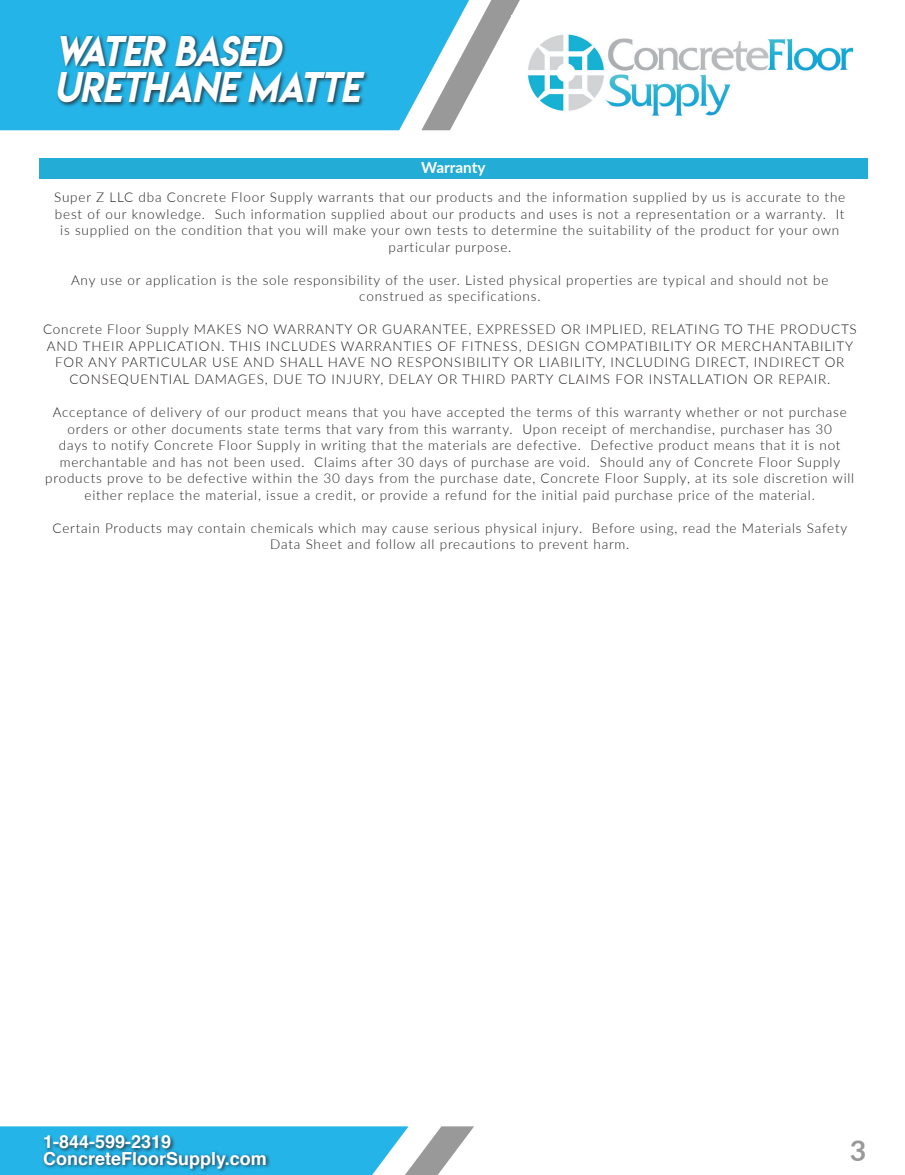
<style>
.page{position:relative;width:905px;height:1175px;background:#fff}
.page>*{position:absolute;margin:0;border:0;box-sizing:border-box;transform-origin:0 0}
.Category_Header{font:38.1px/36.6px "Lemon Milkitalic";color:#fff}
.t1{font:700 28.5px "Lato";color:#999}
.t2{font:700 18px "Helvetica";color:#fff}
.Category_Header-2{font:700 15.3px "Lato";color:#fff}
.t3{font:300 13.5px/16.5px "Lato";letter-spacing:.06em;color:#231f20;text-align:center}
</style>
<div class="page">
<div style="left:0;top:0;width:378px;height:130px;background:#24b4e8"></div>
<svg style="left:378px;top:0;width:490px;height:179px"></svg>
<svg style="left:772px;top:0;width:96px;height:168px"></svg>
<svg style="left:0;top:1126px;width:474px;height:48px"></svg>
<div style="left:42px;top:1150px;width:229px;height:23px;background:#231f20;opacity:.75"></div>
<div style="left:42px;top:1134px;width:134px;height:19px;background:#231f20;opacity:.75"></div>
<img style="left:511px;top:15px;width:357px;height:119px">
<div style="left:56px;top:34px;width:313px;height:74px;background:#231f20;opacity:.75"></div>
<div style="left:39px;top:158px;width:828px;height:21px;background:#23acd5"></div>
<p class="Category_Header" style="left:54px;top:32px;width:307px">WATER BASED<br>URETHANE MATTE</p>
<p class="Category_Header-2" style="left:421px;top:157px;width:66px">Warranty</p>
<p class="t3" style="left:54px;top:189px;width:792px">Super Z LLC dba Concrete Floor Supply warrants that our products and the information supplied by us is accurate to the best of our knowledge. Such information supplied about our products and uses is not a representation or a warranty. It is supplied on the condition that you will make your own tests to determine the suitability of the product for your own particular purpose.</p>
<p class="t3" style="left:71px;top:271px;width:759px">Any use or application is the sole responsibility of the user. Listed physical properties are typical and should not be construed as specifications.</p>
<p class="t3" style="left:43px;top:321px;width:815px">Concrete Floor Supply MAKES NO WARRANTY OR GUARANTEE, EXPRESSED OR IMPLIED, RELATING TO THE PRODUCTS AND THEIR APPLICATION. THIS INCLUDES WARRANTIES OF FITNESS, DESIGN COMPATIBILITY OR MERCHANTABILITY FOR ANY PARTICULAR USE AND SHALL HAVE NO RESPONSIBILITY OR LIABILITY, INCLUDING DIRECT, INDIRECT OR CONSEQUENTIAL DAMAGES, DUE TO INJURY, DELAY OR THIRD PARTY CLAIMS FOR INSTALLATION OR REPAIR.</p>
<p class="t3" style="left:45px;top:403px;width:810px">Acceptance of delivery of our product means that you have accepted the terms of this warranty whether or not purchase orders or other documents state terms that vary from this warranty. Upon receipt of merchandise, purchaser has 30<br>days to notify Concrete Floor Supply in writing that the materials are defective. Defective product means that it is not merchantable and has not been used. Claims after 30 days of purchase are void. Should any of Concrete Floor Supply products prove to be defective within the 30 days from the purchase date, Concrete Floor Supply, at its sole discretion will either replace the material, issue a credit, or provide a refund for the initial paid purchase price of the material.</p>
<p class="t3" style="left:53px;top:519px;width:796px">Certain Products may contain chemicals which may cause serious physical injury. Before using, read the Materials Safety<br>Data Sheet and follow all precautions to prevent harm.</p>
<h3 class="t2" style="left:43px;top:1127px;width:130px">1-844-599-2319</h3>
<h3 class="t2" style="left:43px;top:1143px;width:225px">ConcreteFloorSupply.com</h3>
<h2 class="t1" style="left:849px;top:1129px;width:18px">3</h2>
</div>
